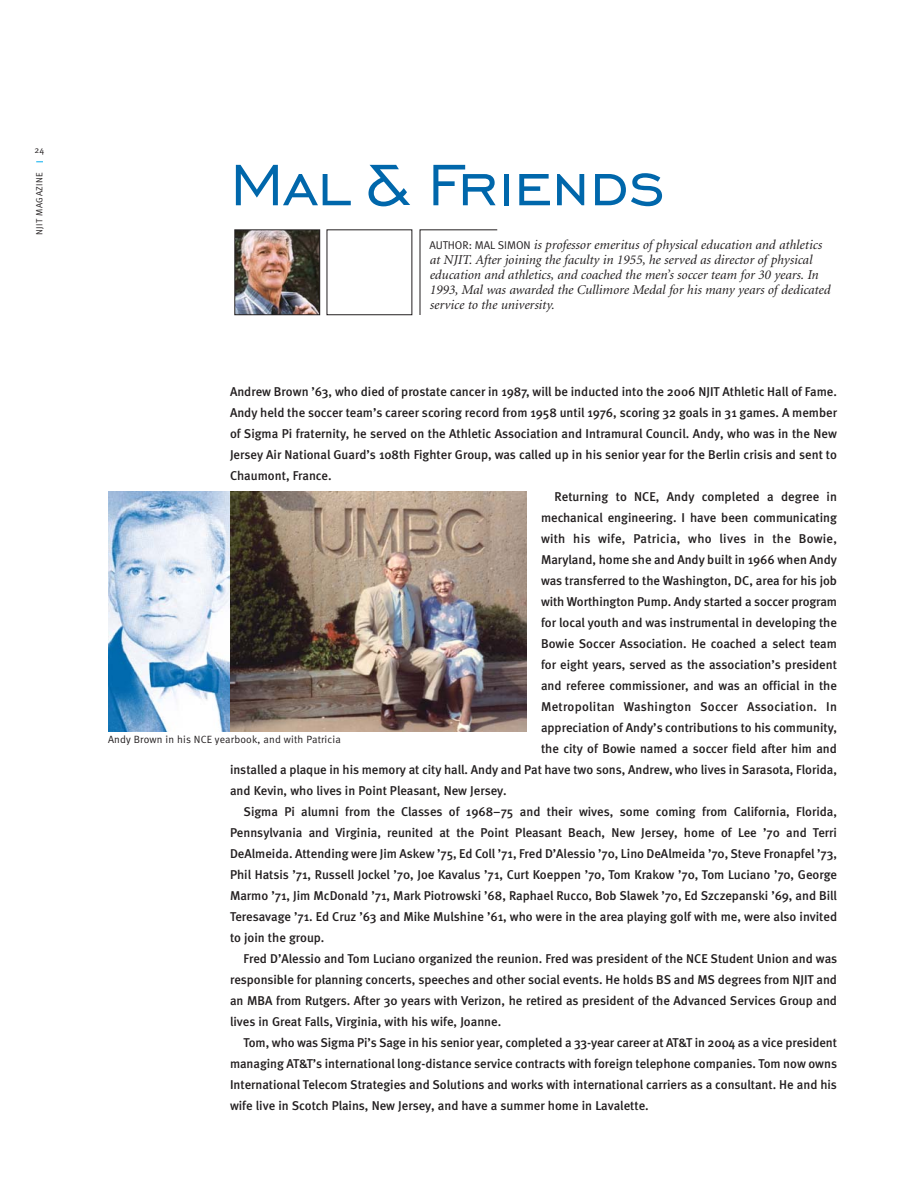
<style>
.page{position:relative;width:918px;height:1188px;background:#fff}
.page>*{position:absolute;margin:0;border:0;box-sizing:border-box;transform-origin:0 0}
.t1{font:75px "Engravers Gothic BT";color:#0067ab}
.t2{font:italic 13.5px/15px "Minion";color:#231f20}
.t3{font:500 12.75px "Meta";color:#231f20}
.t4{font:500 12.75px "Meta";letter-spacing:.02em;color:#231f20}
.t5{font:10.5px "Meta Normal";letter-spacing:.015em;color:#231f20}
.t6{font:9px "Meta Normal";letter-spacing:.055em;color:#231f20}
.s1{font-family:"Meta Normal";font-style:normal;font-size:11.25px}
</style>
<div class="page">
<img style="left:237px;top:232px;width:81px;height:81px">
<div style="left:235px;top:230px;width:85px;height:85px;border:1px solid #231f20"></div>
<svg style="left:419px;top:229px;width:79px;height:86px"></svg>
<img style="left:108px;top:491px;width:418px;height:241px">
<p class="t6" style="left:35px;top:146px;width:11px">24</p>
<p class="t6" style="left:36px;top:235px;width:65px;rotate:-90deg">NJIT MAGAZINE</p>
<h1 class="t1" style="left:230px;top:136px;width:437px">Mal &amp; Friends</h1>
<p class="t2" style="left:429px;top:238px;width:402px"><span class="s1">AUTHOR: MAL SIMON</span> is professor emeritus of physical education and athletics at NJIT. After joining the faculty in 1955, he served as director of physical education and athletics, and coached the men’s soccer team for 30 years. In 1993, Mal was awarded the Cullimore Medal for his many years of dedicated service to the university.</p>
<p class="t3" style="left:230px;top:386px;width:609px">Andrew Brown ’63, who died of prostate cancer in 1987, will be inducted into the 2006 NJIT Athletic Hall of Fame.</p>
<p class="t3" style="left:230px;top:407px;width:608px">Andy held the soccer team’s career scoring record from 1958 until 1976, scoring 32 goals in 31 games. A member</p>
<p class="t3" style="left:230px;top:428px;width:608px">of Sigma Pi fraternity, he served on the Athletic Association and Intramural Council. Andy, who was in the New</p>
<p class="t3" style="left:230px;top:449px;width:608px">Jersey Air National Guard’s 108th Fighter Group, was called up in his senior year for the Berlin crisis and sent to</p>
<p class="t3" style="left:230px;top:470px;width:103px">Chaumont, France.</p>
<p class="t3" style="left:555px;top:491px;width:284px">Returning to NCE, Andy completed a degree in</p>
<p class="t3" style="left:541px;top:512px;width:298px">mechanical engineering. I have been communicating</p>
<p class="t4" style="left:541px;top:533px;width:298px">with his wife, Patricia, who lives in the Bowie,</p>
<p class="t3" style="left:541px;top:554px;width:298px">Maryland, home she and Andy built in 1966 when Andy</p>
<p class="t3" style="left:541px;top:575px;width:298px">was transferred to the Washington, DC, area for his job</p>
<p class="t3" style="left:541px;top:596px;width:298px">with Worthington Pump. Andy started a soccer program</p>
<p class="t3" style="left:541px;top:617px;width:298px">for local youth and was instrumental in developing the</p>
<p class="t3" style="left:541px;top:638px;width:298px">Bowie Soccer Association. He coached a select team</p>
<p class="t3" style="left:541px;top:659px;width:298px">for eight years, served as the association’s president</p>
<p class="t3" style="left:541px;top:680px;width:298px">and referee commissioner, and was an official in the</p>
<p class="t4" style="left:541px;top:701px;width:298px">Metropolitan Washington Soccer Association. In</p>
<p class="t3" style="left:541px;top:722px;width:298px">appreciation of Andy’s contributions to his community,</p>
<p class="t3" style="left:541px;top:743px;width:298px">the city of Bowie named a soccer field after him and</p>
<p class="t3" style="left:230px;top:764px;width:608px">installed a plaque in his memory at city hall. Andy and Pat have two sons, Andrew, who lives in Sarasota, Florida,</p>
<p class="t3" style="left:230px;top:785px;width:278px">and Kevin, who lives in Point Pleasant, New Jersey.</p>
<p class="t3" style="left:244px;top:806px;width:595px">Sigma Pi alumni from the Classes of 1968–75 and their wives, some coming from California, Florida,</p>
<p class="t3" style="left:230px;top:827px;width:608px">Pennsylvania and Virginia, reunited at the Point Pleasant Beach, New Jersey, home of Lee ’70 and Terri</p>
<p class="t3" style="left:230px;top:848px;width:609px">DeAlmeida. Attending were Jim Askew ’75, Ed Coll ’71, Fred D’Alessio ’70, Lino DeAlmeida ’70, Steve Fronapfel ’73,</p>
<p class="t3" style="left:230px;top:869px;width:609px">Phil Hatsis ’71, Russell Jockel ’70, Joe Kavalus ’71, Curt Koeppen ’70, Tom Krakow ’70, Tom Luciano ’70, George</p>
<p class="t3" style="left:230px;top:890px;width:608px">Marmo ’71, Jim McDonald ’71, Mark Piotrowski ’68, Raphael Rucco, Bob Slawek ’70, Ed Szczepanski ’69, and Bill</p>
<p class="t3" style="left:230px;top:911px;width:609px">Teresavage ’71. Ed Cruz ’63 and Mike Mulshine ’61, who were in the area playing golf with me, were also invited</p>
<p class="t3" style="left:230px;top:932px;width:96px">to join the group.</p>
<p class="t3" style="left:244px;top:953px;width:595px">Fred D’Alessio and Tom Luciano organized the reunion. Fred was president of the NCE Student Union and was</p>
<p class="t3" style="left:230px;top:974px;width:608px">responsible for planning concerts, speeches and other social events. He holds BS and MS degrees from NJIT and</p>
<p class="t3" style="left:230px;top:995px;width:608px">an MBA from Rutgers. After 30 years with Verizon, he retired as president of the Advanced Services Group and</p>
<p class="t3" style="left:230px;top:1016px;width:273px">lives in Great Falls, Virginia, with his wife, Joanne.</p>
<p class="t3" style="left:244px;top:1037px;width:595px">Tom, who was Sigma Pi’s Sage in his senior year, completed a 33-year career at AT&amp;T in 2004 as a vice president</p>
<p class="t3" style="left:230px;top:1058px;width:609px">managing AT&amp;T’s international long-distance service contracts with foreign telephone companies. Tom now owns</p>
<p class="t3" style="left:230px;top:1079px;width:608px">International Telecom Strategies and Solutions and works with international carriers as a consultant. He and his</p>
<p class="t3" style="left:230px;top:1100px;width:420px">wife live in Scotch Plains, New Jersey, and have a summer home in Lavalette.</p>
<p class="t5" style="left:108px;top:735px;width:234px">Andy Brown in his NCE yearbook, and with Patricia</p>
</div>
